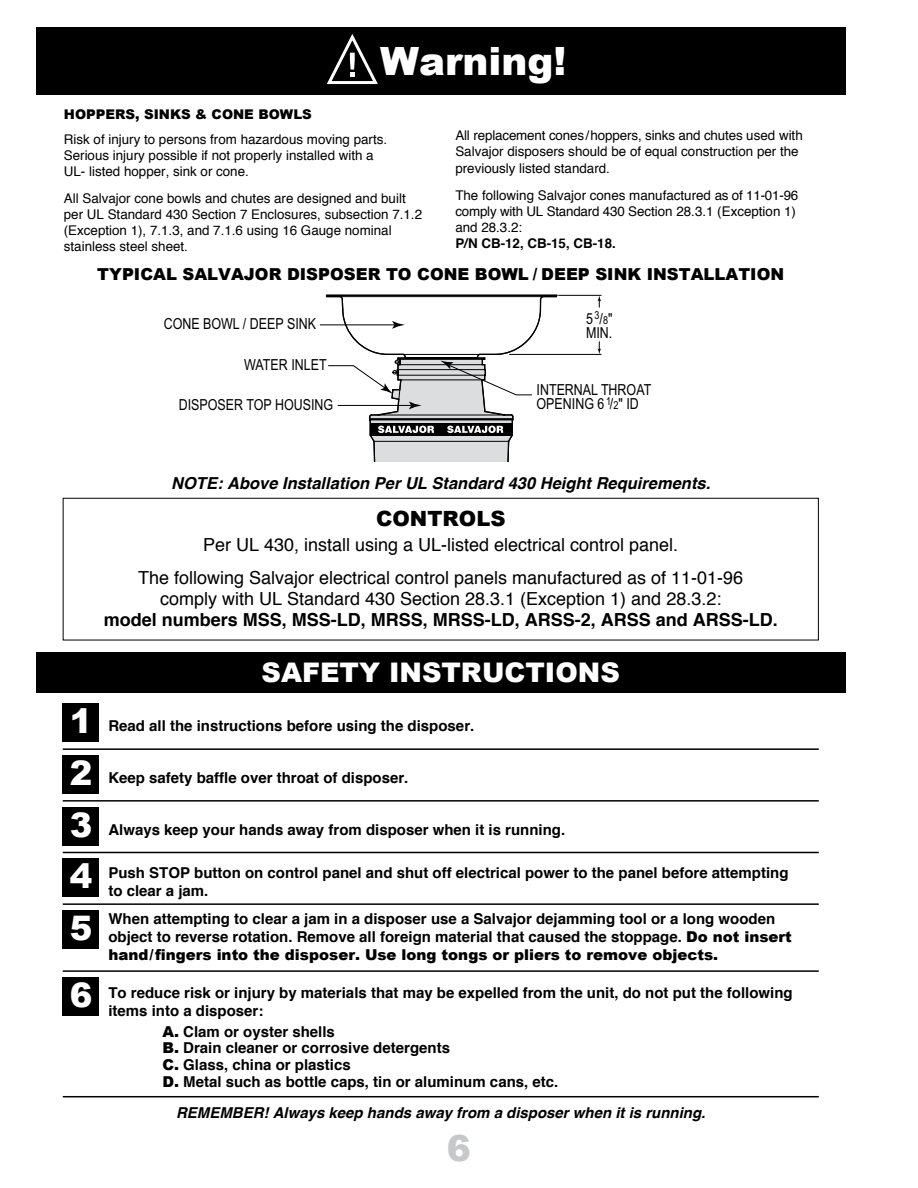
<style>
.page{position:relative;width:918px;height:1188px;background:#fff}
.page>*{position:absolute;margin:0;border:0;box-sizing:border-box;transform-origin:0 0}
.t1{font:900 39px "Arial";color:#fff}
.t2{font:900 36px "Arial";color:#c7c8ca}
.t3{font:900 33.75px "Arial";color:#fff}
.t4{font:900 27px "Arial";color:#fff}
.t5{font:900 21px "Arial";color:#000}
.t6{font:18px/33px "Helvetica";color:#000;text-align:center}
.t7{font:700 18px "Helvetica";color:#000}
.t8{font:italic 700 16.5px "Helvetica";color:#000}
.t9{font:900 16.5px "Arial";color:#000}
.t10{font:15.15px/14.7px "Arial Narrow";color:#000}
.t11{font:700 15px/17px "Helvetica";color:#000}
.t12{font:900 15px "Arial";color:#000}
.t13{font:italic 700 15px "Helvetica";color:#000}
.t14{font:13.35px/16px "Helvetica";color:#000}
.t15{font:900 13.35px "Arial";color:#000}
.t16{font:700 13.35px "Helvetica";color:#000}
.s1{font-size:11.1px}
.s2{font-family:"Arial";font-weight:900}
</style>
<div class="page">
<div style="left:63px;top:704px;width:36px;height:38px;background:#000"></div>
<div style="left:63px;top:807px;width:36px;height:38px;background:#000"></div>
<div style="left:63px;top:755px;width:36px;height:39px;background:#000"></div>
<hr style="left:63px;top:748px;width:756px;height:2px;background:#000">
<hr style="left:63px;top:800px;width:756px;height:2px;background:#000">
<hr style="left:63px;top:852px;width:756px;height:1px;background:#000">
<div style="left:63px;top:859px;width:36px;height:38px;background:#000"></div>
<div style="left:63px;top:977px;width:36px;height:39px;background:#000"></div>
<div style="left:63px;top:910px;width:36px;height:39px;background:#000"></div>
<hr style="left:63px;top:903px;width:756px;height:2px;background:#000">
<hr style="left:63px;top:970px;width:756px;height:2px;background:#000">
<hr style="left:63px;top:1096px;width:756px;height:1px;background:#000">
<div style="left:63px;top:498px;width:756px;height:142px;border:1px solid #000"></div>
<div style="left:36px;top:27px;width:810px;height:67px;background:#000"></div>
<div style="left:36px;top:652px;width:810px;height:41px;background:#000"></div>
<hr style="left:559px;top:295px;width:42px;height:1px;background:#000">
<hr style="left:510px;top:354px;width:91px;height:1px;background:#000">
<svg style="left:598px;top:296px;width:3px;height:11px"></svg>
<svg style="left:598px;top:342px;width:3px;height:12px"></svg>
<svg style="left:319px;top:295px;width:239px;height:166px"></svg>
<svg style="left:326px;top:34px;width:52px;height:51px"></svg>
<h1 class="t1" style="left:380px;top:32px;width:188px">Warning!</h1>
<p class="t15" style="left:64px;top:104px;width:250px">HOPPERS, SINKS &amp; CONE BOWLS</p>
<p class="t14" style="left:64px;top:131px;width:325px">Risk of injury to persons from hazardous moving parts.<br>Serious injury possible if not properly installed with a<br>UL- listed hopper, sink or cone.</p>
<p class="t14" style="left:64px;top:191px;width:360px">All Salvajor cone bowls and chutes are designed and built per UL Standard 430 Section 7 Enclosures, subsection 7.1.2 (Exception 1), 7.1.3, and 7.1.6 using 16 Gauge nominal stainless steel sheet.</p>
<p class="t14" style="left:455px;top:128px;width:349px">All replacement cones/hoppers, sinks and chutes used with<br>Salvajor disposers should be of equal construction per the previously listed standard.</p>
<p class="t14" style="left:455px;top:187px;width:344px">The following Salvajor cones manufactured as of 11-01-96 comply with UL Standard 430 Section 28.3.1 (Exception 1) and 28.3.2:</p>
<p class="t16" style="left:455px;top:232px;width:162px">P/N CB-12, CB-15, CB-18.</p>
<p class="t9" style="left:97px;top:263px;width:688px">TYPICAL SALVAJOR DISPOSER TO CONE BOWL / DEEP SINK INSTALLATION</p>
<p class="t10" style="left:164px;top:316px;width:154px">CONE BOWL / DEEP SINK</p>
<p class="t10" style="left:244px;top:357px;width:84px">WATER INLET</p>
<p class="t10" style="left:179px;top:397px;width:156px">DISPOSER TOP HOUSING</p>
<p class="t10" style="left:586px;top:310px;width:28px">5<sup>3</sup>/<span class="s1">8</span>"<br>MIN.</p>
<p class="t10" style="left:537px;top:382px;width:116px">INTERNAL THROAT<br>OPENING 6<sup>1</sup>/<span class="s1">2</span>" ID</p>
<p class="t8" style="left:171px;top:469px;width:541px">NOTE: Above Installation Per UL Standard 430 Height Requirements.</p>
<h3 class="t5" style="left:376px;top:503px;width:131px">CONTROLS</h3>
<p class="t6" style="left:138px;top:529px;width:607px">Per UL 430, install using a UL-listed electrical control panel.<br>The following Salvajor electrical control panels manufactured as of 11-01-96</p>
<p class="t6" style="left:160px;top:583px;width:563px">comply with UL Standard 430 Section 28.3.1 (Exception 1) and 28.3.2:</p>
<p class="t7" style="left:104px;top:606px;width:676px">model numbers MSS, MSS-LD, MRSS, MRSS-LD, ARSS-2, ARSS and ARSS-LD.</p>
<h3 class="t3" style="left:70px;top:697px;width:24px">1</h3>
<h3 class="t4" style="left:262px;top:653px;width:360px">SAFETY INSTRUCTIONS</h3>
<p class="t11" style="left:108px;top:718px;width:367px">Read all the instructions before using the disposer.</p>
<h3 class="t3" style="left:70px;top:749px;width:24px">2</h3>
<p class="t11" style="left:108px;top:770px;width:302px">Keep safety baffle over throat of disposer.</p>
<h3 class="t3" style="left:70px;top:800px;width:24px">3</h3>
<p class="t11" style="left:108px;top:821px;width:458px">Always keep your hands away from disposer when it is running.</p>
<h3 class="t3" style="left:70px;top:852px;width:24px">4</h3>
<p class="t11" style="left:108px;top:864px;width:682px">Push STOP button on control panel and shut off electrical power to the panel before attempting</p>
<p class="t11" style="left:108px;top:882px;width:102px">to clear a jam.</p>
<h3 class="t3" style="left:70px;top:904px;width:24px">5</h3>
<p class="t11" style="left:108px;top:910px;width:685px;line-height:18px">When attempting to clear a jam in a disposer use a Salvajor dejamming tool or a long wooden object to reverse rotation. Remove all foreign material that caused the stoppage. <span class="s2">Do not insert</span></p>
<p class="t12" style="left:108px;top:944px;width:611px">hand/fingers into the disposer. Use long tongs or pliers to remove objects.</p>
<h3 class="t3" style="left:70px;top:971px;width:24px">6</h3>
<p class="t11" style="left:108px;top:984px;width:686px;line-height:18px">To reduce risk or injury by materials that may be expelled from the unit, do not put the following items into a disposer:</p>
<p class="t11" style="left:162px;top:1023px;width:397px"><span class="s2">A.</span> Clam or oyster shells<br><span class="s2">B.</span> Drain cleaner or corrosive detergents<br><span class="s2">C.</span> Glass, china or plastics<br><span class="s2">D.</span> Metal such as bottle caps, tin or aluminum cans, etc.</p>
<p class="t13" style="left:176px;top:1100px;width:531px">REMEMBER! Always keep hands away from a disposer when it is running.</p>
<h2 class="t2" style="left:447px;top:1122px;width:26px">6</h2>
</div>
